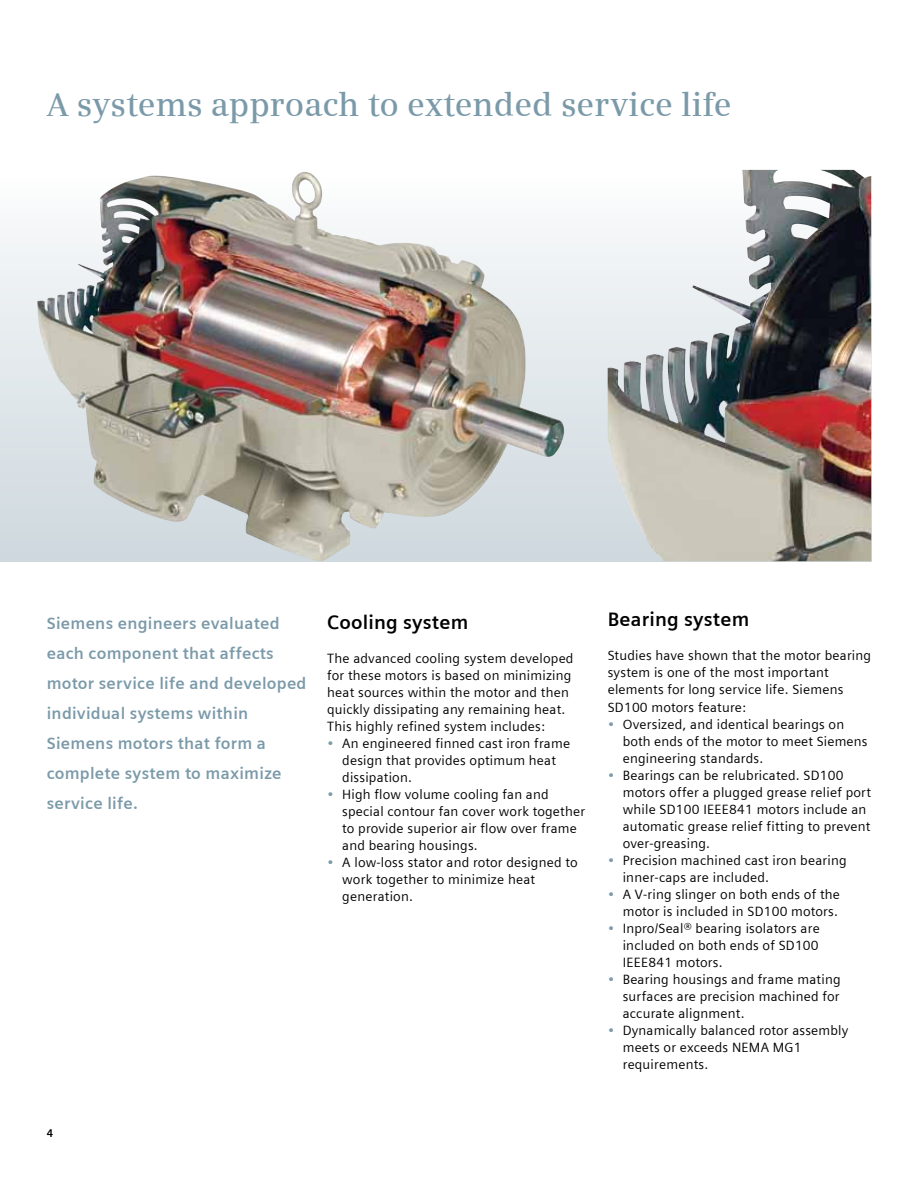
<style>
.page{position:relative;width:918px;height:1188px;background:#fff}
.page>*{position:absolute;margin:0;border:0;box-sizing:border-box;transform-origin:0 0}
.t1{font:600 33px "Siemens Serif";color:#7b9aa9}
.t2{font:700 19.5px "Siemens Sans";letter-spacing:.01em;color:#000}
.t3{font:700 16.5px/30px "Siemens Sans";letter-spacing:.015em;color:#7b9aa9}
.t4{font:13.5px/17px "Siemens Sans";letter-spacing:.015em;color:#000}
.t5{font:700 11.25px "Siemens Sans";color:#000}
.s1{color:#7b9aa9}
</style>
<div class="page">
<img style="left:0;top:172px;width:871px;height:389px">
<img style="left:742px;top:170px;width:129px;height:92px">
<img style="left:77px;top:172px;width:228px;height:134px">
<h1 class="t1" style="left:47px;top:86px;width:686px">A systems approach to extended service life</h1>
<p class="t3" style="left:47px;top:608px;width:261px">Siemens engineers evaluated each component that affects motor service life and developed individual systems within<br>Siemens motors that form a complete system to maximize service life.</p>
<h2 class="t2" style="left:608px;top:609px;width:143px">Bearing system</h2>
<h2 class="t2" style="left:327px;top:611px;width:143px">Cooling system</h2>
<p class="t4" style="left:327px;top:650px;width:248px">The advanced cooling system developed for these motors is based on minimizing heat sources within the motor and then quickly dissipating any remaining heat.<br>This highly refined system includes:</p>
<p class="t4" style="left:342px;top:735px;width:229px;text-indent:-15px"><span class="s1">•</span> An engineered finned cast iron frame design that provides optimum heat dissipation.</p>
<p class="t4" style="left:342px;top:786px;width:244px;text-indent:-15px"><span class="s1">•</span> High flow volume cooling fan and special contour fan cover work together to provide superior air flow over frame and bearing housings.</p>
<p class="t4" style="left:342px;top:854px;width:237px;text-indent:-15px"><span class="s1">•</span> A low-loss stator and rotor designed to work together to minimize heat generation.</p>
<p class="t4" style="left:608px;top:647px;width:265px">Studies have shown that the motor bearing system is one of the most important elements for long service life. Siemens SD100 motors feature:</p>
<p class="t4" style="left:623px;top:715px;width:246px;text-indent:-15px"><span class="s1">•</span> Oversized, and identical bearings on both ends of the motor to meet Siemens engineering standards.</p>
<p class="t4" style="left:623px;top:766px;width:250px;text-indent:-15px"><span class="s1">•</span> Bearings can be relubricated. SD100 motors offer a plugged grease relief port while SD100 IEEE841 motors include an automatic grease relief fitting to prevent over-greasing.</p>
<p class="t4" style="left:623px;top:852px;width:225px;text-indent:-15px"><span class="s1">•</span> Precision machined cast iron bearing inner-caps are included.</p>
<p class="t4" style="left:608px;top:886px;width:234px;text-align:right"><span class="s1">•</span> A V-ring slinger on both ends of the motor is included in SD100 motors.</p>
<p class="t4" style="left:623px;top:920px;width:199px;text-align:justify;text-indent:-15px"><span class="s1">•</span> Inpro/Seal® bearing isolators are included on both ends of SD100<br>IEEE841 motors.</p>
<p class="t4" style="left:623px;top:971px;width:219px;text-align:justify;text-indent:-15px"><span class="s1">•</span> Bearing housings and frame mating surfaces are precision machined for accurate alignment.</p>
<p class="t4" style="left:623px;top:1022px;width:227px;text-indent:-15px"><span class="s1">•</span> Dynamically balanced rotor assembly meets or exceeds NEMA MG1 requirements.</p>
<p class="t5" style="left:47px;top:1127px;width:8px">4</p>
</div>
